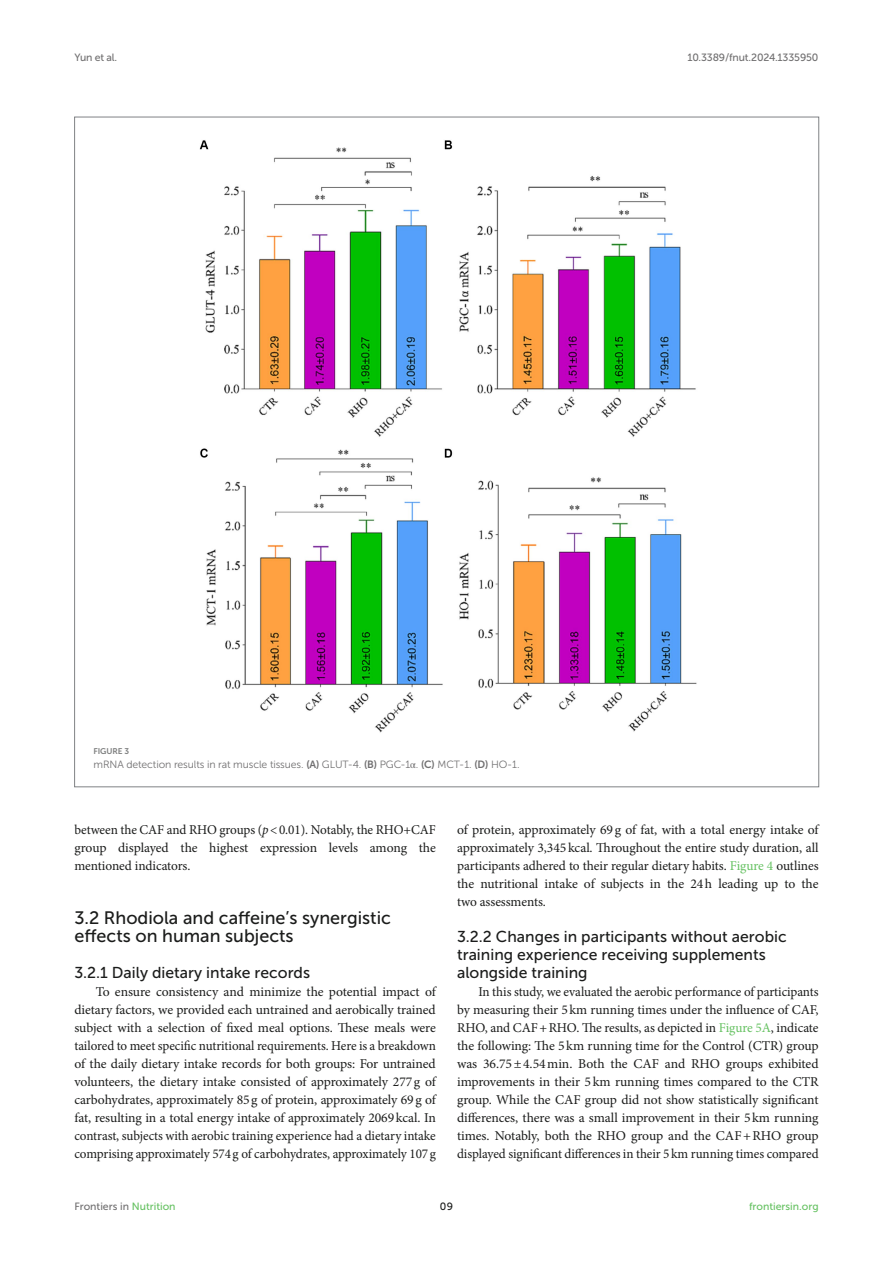
<style>
.page{position:relative;width:893px;height:1263px;background:#fff}
.page>*{position:absolute;margin:0;border:0;box-sizing:border-box;transform-origin:0 0}
.HEAD_2{font:18px/18px "Museo Sans 500";color:#1b1c1b}
.HEAD_3{font:15.75px/18px "Museo Sans 500";color:#1b1c1b}
.HEAD_3_after_HEAD_2{font:15.75px "Museo Sans 500";color:#1b1c1b}
.TEXT_FLUSH{font:13.5px/18px "Minion Pro";letter-spacing:-.005em;color:#1b1c1b;text-align:justify}
.FIG_LEG{font:10.5px "Museo Sans 300";letter-spacing:-.01em;color:#706f70}
.t1{font:10.5px "Museo Sans 500";letter-spacing:-.015em;color:#706f70}
.t2{font:10.5px "Museo Sans 500";color:#65c161}
.t3{font:10.5px "Museo Sans 500";color:#1b1c1b}
.FIG_HD{font:8.25px "Museo Sans 700";letter-spacing:-.01em;color:#7e7f7f}
.s1{font-family:"Museo Sans 700"}
.s2{font-family:"STIX General"}
.s3{font-style:italic}
.s4{color:#65c161}
</style>
<div class="page">
<img style="left:199px;top:140px;width:498px;height:593px">
<p class="t1" style="left:74px;top:51px;width:44px">Yun et al.</p>
<p class="t1" style="left:687px;top:51px;width:133px">10.3389/fnut.2024.1335950</p>
<p class="FIG_HD" style="left:94px;top:747px;width:37px">FIGURE 3</p>
<p class="FIG_LEG" style="left:94px;top:759px;width:428px">mRNA detection results in rat muscle tissues. <span class="s1">(A)</span> GLUT-4. <span class="s1">(B)</span> PGC-1<span class="s2">α</span>. <span class="s1">(C)</span> MCT-1. <span class="s1">(D)</span> HO-1.</p>
<p class="TEXT_FLUSH" style="left:74px;top:821px;width:363px">between the CAF and RHO groups (<span class="s3">p</span>&lt;0.01). Notably, the RHO+CAF group displayed the highest expression levels among the mentioned indicators.</p>
<p class="HEAD_2" style="left:74px;top:909px;width:318px">3.2 Rhodiola and caffeine’s synergistic effects on human subjects</p>
<p class="HEAD_3_after_HEAD_2" style="left:74px;top:964px;width:237px">3.2.1 Daily dietary intake records</p>
<p class="TEXT_FLUSH" style="left:74px;top:983px;width:363px;text-indent:21px">To ensure consistency and minimize the potential impact of dietary factors, we provided each untrained and aerobically trained subject with a selection of fixed meal options. These meals were tailored to meet specific nutritional requirements. Here is a breakdown of the daily dietary intake records for both groups: For untrained volunteers, the dietary intake consisted of approximately 277g of carbohydrates, approximately 85g of protein, approximately 69g of fat, resulting in a total energy intake of approximately 2069kcal. In contrast, subjects with aerobic training experience had a dietary intake comprising approximately 574g of carbohydrates, approximately 107g</p>
<p class="TEXT_FLUSH" style="left:457px;top:821px;width:363px">of protein, approximately 69g of fat, with a total energy intake of approximately 3,345kcal. Throughout the entire study duration, all participants adhered to their regular dietary habits. <span class="s4">Figure 4</span> outlines the nutritional intake of subjects in the 24h leading up to the two assessments.</p>
<p class="HEAD_3" style="left:457px;top:928px;width:331px">3.2.2 Changes in participants without aerobic training experience receiving supplements alongside training</p>
<p class="TEXT_FLUSH" style="left:457px;top:983px;width:363px;text-indent:21px">In this study, we evaluated the aerobic performance of participants by measuring their 5km running times under the influence of CAF, RHO, and CAF+RHO. The results, as depicted in <span class="s4">Figure 5A</span>, indicate the following: The 5km running time for the Control (CTR) group was 36.75±4.54min. Both the CAF and RHO groups exhibited improvements in their 5km running times compared to the CTR group. While the CAF group did not show statistically significant differences, there was a small improvement in their 5km running times. Notably, both the RHO group and the CAF+RHO group displayed significant differences in their 5km running times compared</p>
<p class="t1" style="left:74px;top:1200px;width:103px">Frontiers in <span class="s4">Nutrition</span></p>
<p class="t3" style="left:440px;top:1200px;width:15px">09</p>
<p class="t2" style="left:749px;top:1200px;width:71px">frontiersin.org</p>
</div>
